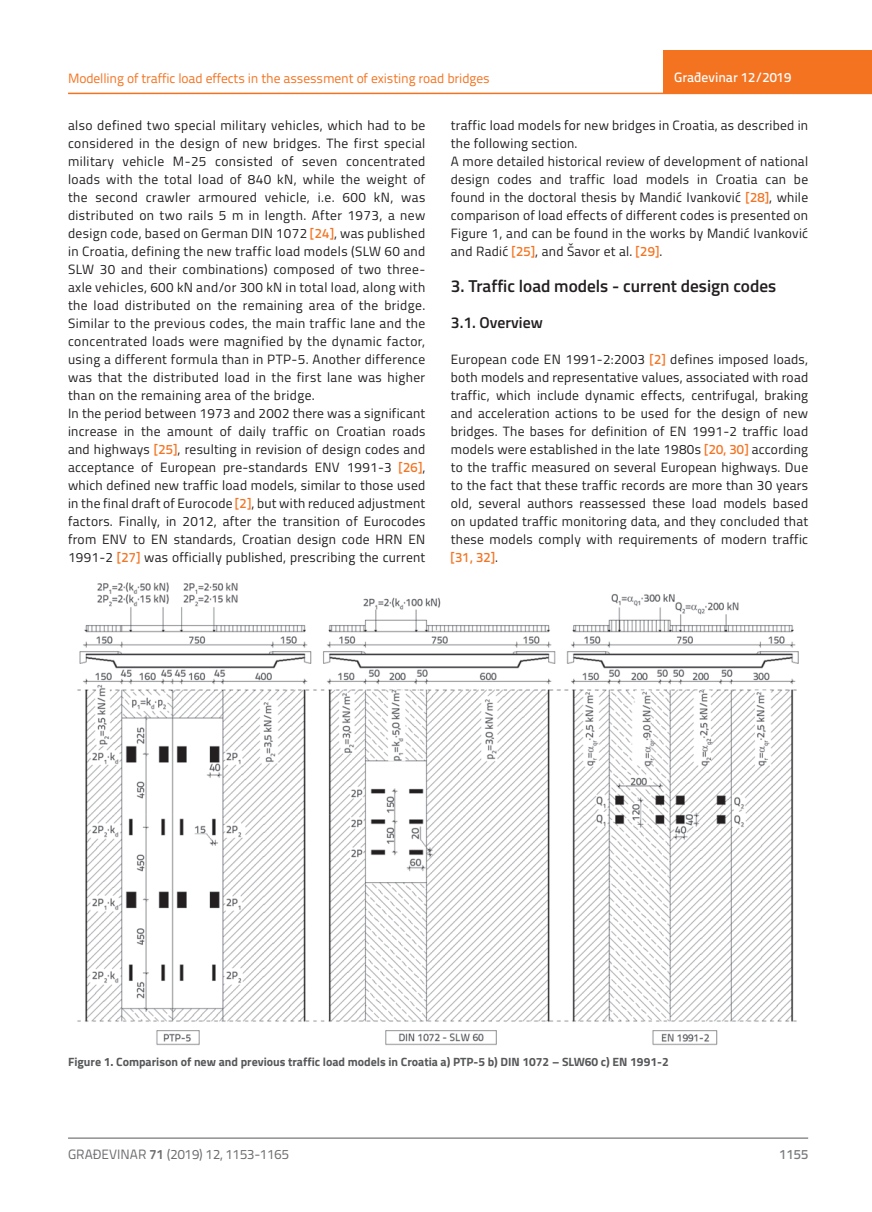
<style>
.page{position:relative;width:872px;height:1212px;background:#fff}
.page>*{position:absolute;margin:0;border:0;box-sizing:border-box;transform-origin:0 0}
.t1{font:600 17.25px "Titillium";color:#231f20}
.t2{font:600 15.75px "Titillium";color:#231f20}
.t3{font:13.5px/18px "Titillium";letter-spacing:.02em;color:#231f20}
.t4{font:13.5px "Titillium Text 22 L";letter-spacing:-.01em;color:#f47321}
.t5{font:13.5px "Titillium Text 22 L";color:#6c6d70}
.t6{font:500 13.5px "Titillium Text 22 L";color:#fff}
.t7{font:500 13.5px "Titillium Text 22 L";color:#f47321}
.t8{font:500 13.5px "Titillium Text 22 L";color:#787a7d}
.t9{font:700 12px "Titillium";color:#57585a}
.s1{font-family:"Titillium Text 22 L";font-weight:500;color:#f47321}
.s2{font-family:"Titillium";font-weight:400;color:#231f20}
.s3{font-weight:700}
</style>
<div class="page">
<hr style="left:68px;top:93px;width:804px;height:1px;background:#f47321">
<div style="left:663px;top:50px;width:209px;height:44px;background:#f47321"></div>
<hr style="left:68px;top:1138px;width:740px;height:1px;background:#57585a">
<img style="left:77px;top:582px;width:722px;height:464px">
<p class="t4" style="left:68px;top:68px;width:423px">Modelling of traffic load effects in the assessment of existing road bridges</p>
<p class="t3" style="left:68px;top:115px;width:359px">also defined two special military vehicles, which had to be considered in the design of new bridges. The first special military vehicle M-25 consisted of seven concentrated loads with the total load of 840 kN, while the weight of the second crawler armoured vehicle, i.e. 600 kN, was distributed on two rails 5 m in length. After 1973, a new design code, based on German DIN 1072 <span class="s1">[24]</span>, was published in Croatia, defining the new traffic load models (SLW 60 and SLW 30 and their combinations) composed of two three&shy;axle vehicles, 600 kN and/or 300 kN in total load, along with the load distributed on the remaining area of the bridge.<br>Similar to the previous codes, the main traffic lane and the concentrated loads were magnified by the dynamic factor, using a different formula than in PTP-5. Another difference was that the distributed load in the first lane was higher than on the remaining area of the bridge.<br>In the period between 1973 and 2002 there was a significant increase in the amount of daily traffic on Croatian roads and highways <span class="s1">[25]</span>, resulting in revision of design codes and acceptance of European pre-standards ENV 1991-3 <span class="s1">[26]</span>, which defined new traffic load models, similar to those used in the final draft of Eurocode <span class="s1">[2]</span>, but with reduced adjustment factors. Finally, in 2012, after the transition of Eurocodes from ENV to EN standards, Croatian design code HRN EN 1991-2 <span class="s1">[27]</span> was officially published, prescribing the current</p>
<p class="t3" style="left:451px;top:115px;width:359px">traffic load models for new bridges in Croatia, as described in the following section.<br>A more detailed historical review of development of national design codes and traffic load models in Croatia can be found in the doctoral thesis by Mandić Ivanković <span class="s1">[28]</span>, while comparison of load effects of different codes is presented on Figure 1, and can be found in the works by Mandić Ivanković and Radić <span class="s1">[25]</span>, and Šavor et al. <span class="s1">[29]</span>.</p>
<p class="t6" style="left:674px;top:67px;width:118px">Građevinar 12/2019</p>
<p class="t1" style="left:451px;top:273px;width:327px">3. Traffic load models - current design codes</p>
<p class="t2" style="left:451px;top:310px;width:93px">3.1. Overview</p>
<p class="t3" style="left:451px;top:349px;width:359px;text-align:justify">European code EN 1991-2:2003 <span class="s1">[2]</span> defines imposed loads, both models and representative values, associated with road traffic, which include dynamic effects, centrifugal, braking and acceleration actions to be used for the design of new bridges. The bases for definition of EN 1991-2 traffic load models were established in the late 1980s <span class="s1">[20, 30]</span> according to the traffic measured on several European highways. Due to the fact that these traffic records are more than 30 years old, several authors reassessed these load models based on updated traffic monitoring data, and they concluded that these models comply with requirements of modern traffic</p>
<p class="t7" style="left:451px;top:547px;width:49px">[31, 32]<span class="s2">.</span></p>
<p class="t9" style="left:68px;top:1053px;width:602px">Figure 1. Comparison of new and previous traffic load models in Croatia a) PTP-5 b) DIN 1072 – SLW60 c) EN 1991-2</p>
<p class="t5" style="left:68px;top:1144px;width:222px">GRAĐEVINAR <span class="s3">71</span> (2019) 12, 1153-1165</p>
<p class="t8" style="left:779px;top:1144px;width:30px">1155</p>
</div>
